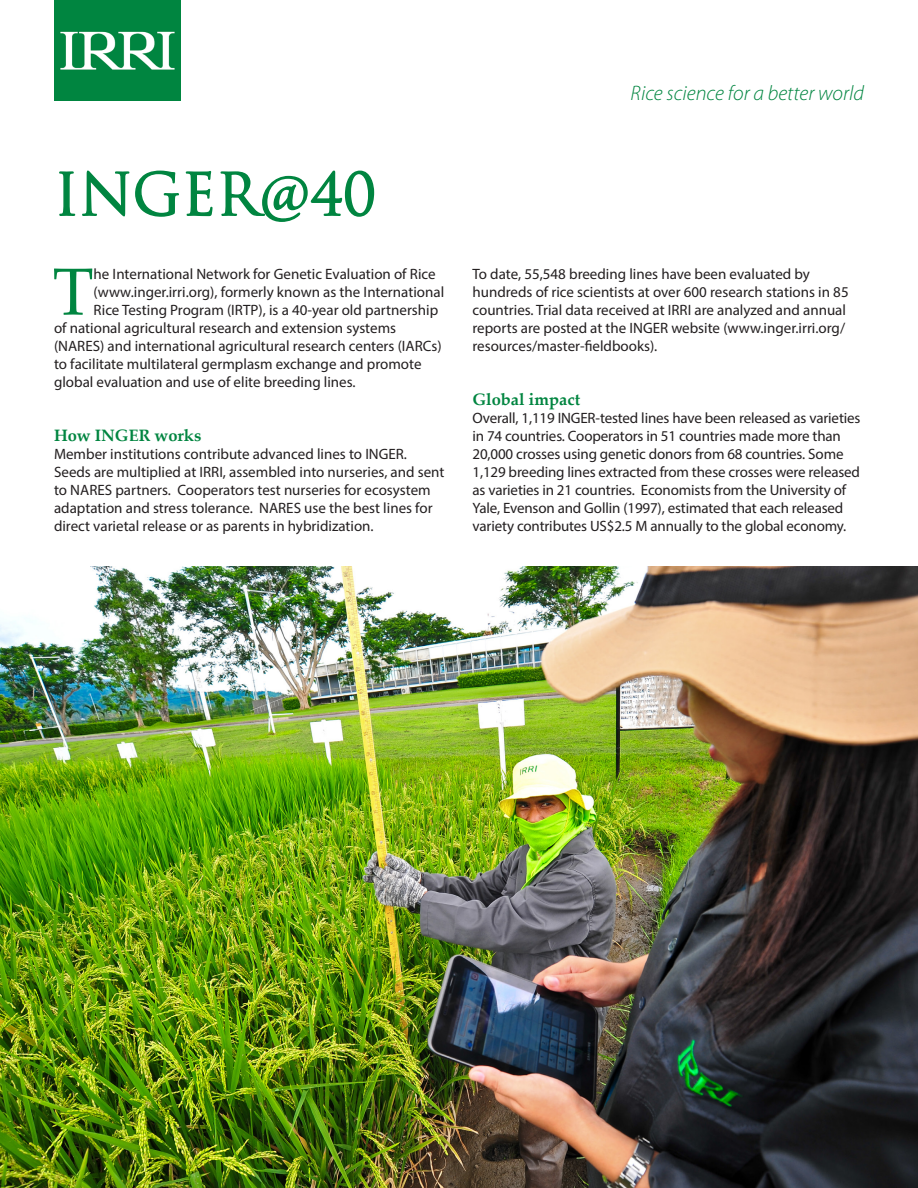
<style>
.page{position:relative;width:918px;height:1188px;background:#fff}
.page>*{position:absolute;margin:0;border:0;box-sizing:border-box;transform-origin:0 0}
.t1{font:66.75px "Palatino Linotype";color:#008540}
.t2{font:57px "Trajan Pro";color:#008540}
.t3{font:italic 300 21px "Myriad Pro";color:#008540}
.t4{font:700 16.5px "Palatino Linotype";color:#008540}
.t5{font:15px/18px "Myriad Pro";color:#231f20}
</style>
<div class="page">
<img style="left:54px;top:0;width:126px;height:101px">
<svg style="left:59px;top:170px;width:154px;height:47px"></svg>
<svg style="left:220px;top:170px;width:155px;height:52px"></svg>
<img style="left:0;top:566px;width:918px;height:622px">
<p class="t3" style="left:631px;top:82px;width:235px">Rice science for a better world</p>
<p class="t2" style="left:54px;top:158px;width:323px">INGER@40</p>
<p class="t1" style="left:53px;top:244px;width:42px">T</p>
<p class="t5" style="left:94px;top:264px;width:344px">he International Network for Genetic Evaluation of Rice</p>
<p class="t5" style="left:94px;top:282px;width:352px">(www.inger.irri.org), formerly known as the International</p>
<p class="t5" style="left:94px;top:300px;width:346px">Rice Testing Program (IRTP), is a 40-year old partnership</p>
<p class="t5" style="left:54px;top:318px;width:344px">of national agricultural research and extension systems</p>
<p class="t5" style="left:54px;top:336px;width:389px">(NARES) and international agricultural research centers (IARCs)</p>
<p class="t5" style="left:54px;top:354px;width:369px">to facilitate multilateral germplasm exchange and promote</p>
<p class="t5" style="left:54px;top:372px;width:303px">global evaluation and use of elite breeding lines.</p>
<p class="t4" style="left:54px;top:423px;width:149px">How INGER works</p>
<p class="t5" style="left:54px;top:444px;width:392px">Member institutions contribute advanced lines to INGER.<br>Seeds are multiplied at IRRI, assembled into nurseries, and sent to NARES partners. Cooperators test nurseries for ecosystem adaptation and stress tolerance. NARES use the best lines for direct varietal release or as parents in hybridization.</p>
<p class="t5" style="left:472px;top:264px;width:378px">To date, 55,548 breeding lines have been evaluated by hundreds of rice scientists at over 600 research stations in 85 countries. Trial data received at IRRI are analyzed and annual reports are posted at the INGER website (www.inger.irri.org/ resources/master-fieldbooks).</p>
<p class="t4" style="left:472px;top:387px;width:109px">Global impact</p>
<p class="t5" style="left:472px;top:408px;width:390px">Overall, 1,119 INGER-tested lines have been released as varieties in 74 countries. Cooperators in 51 countries made more than 20,000 crosses using genetic donors from 68 countries. Some 1,129 breeding lines extracted from these crosses were released as varieties in 21 countries. Economists from the University of Yale, Evenson and Gollin (1997), estimated that each released variety contributes US$2.5 M annually to the global economy.</p>
</div>
